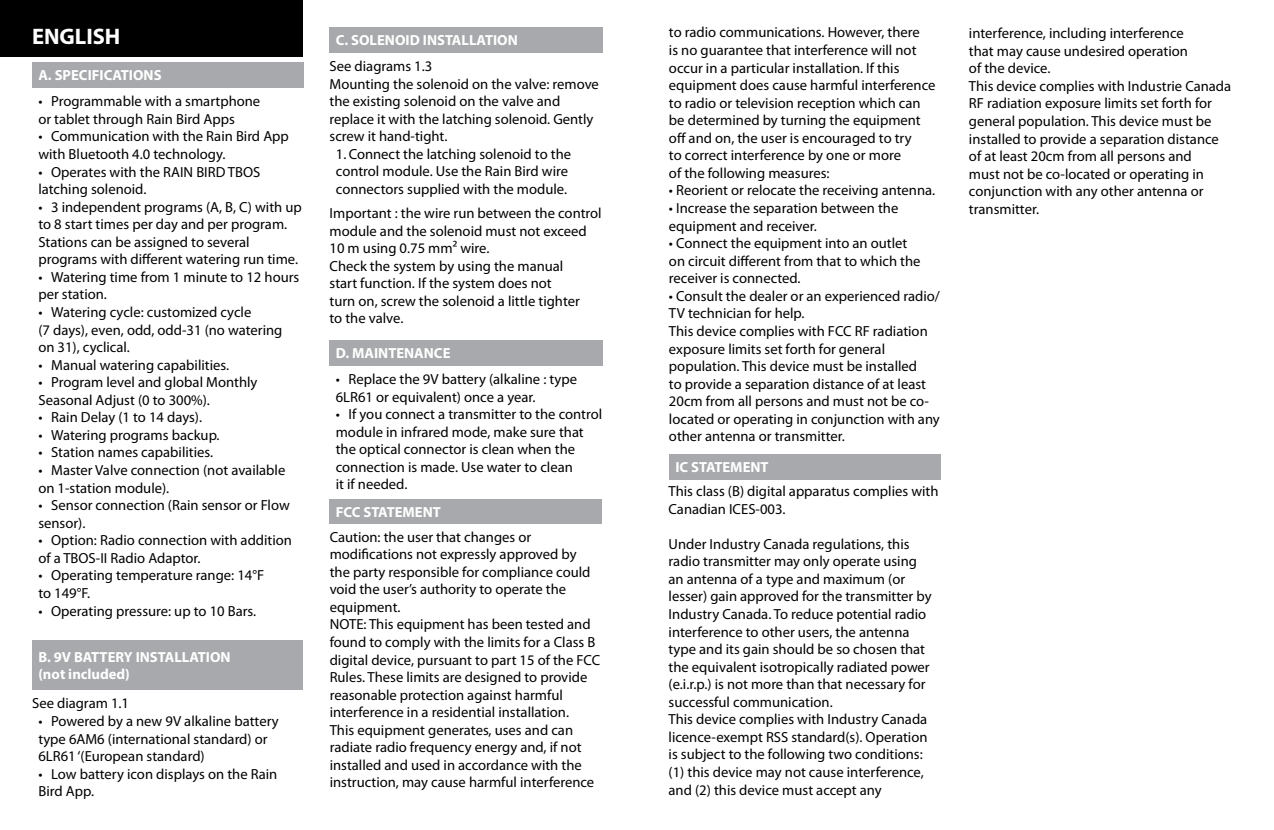
<style>
.page{position:relative;width:1274px;height:830px;background:#fff}
.page>*{position:absolute;margin:0;border:0;box-sizing:border-box;transform-origin:0 0}
.t1{font:700 22.5px "Myriad Pro";color:#fff}
.t2{font:14.62px/17.6px "Myriad Pro";color:#000}
.t3{font:700 14.62px/17.6px "Myriad Pro";color:#fff}
</style>
<div class="page">
<div style="left:0;top:0;width:303px;height:56px;background:#000"></div>
<div style="left:32px;top:62px;width:271px;height:25px;background:#a7a9ac"></div>
<div style="left:329px;top:499px;width:273px;height:25px;background:#a7a9ac"></div>
<div style="left:669px;top:454px;width:271px;height:25px;background:#a7a9ac"></div>
<div style="left:329px;top:340px;width:274px;height:25px;background:#a7a9ac"></div>
<div style="left:329px;top:27px;width:274px;height:25px;background:#a7a9ac"></div>
<div style="left:32px;top:640px;width:270px;height:49px;background:#a7a9ac"></div>
<h1 class="t1" style="left:32px;top:22px;width:90px">ENGLISH</h1>
<p class="t3" style="left:38px;top:66px;width:125px">A. SPECIFICATIONS</p>
<p class="t2" style="left:38px;top:92px;width:223px">• Programmable with a smartphone or tablet through Rain Bird Apps</p>
<p class="t2" style="left:38px;top:127px;width:252px">• Communication with the Rain Bird App with Bluetooth 4.0 technology.</p>
<p class="t2" style="left:38px;top:162px;width:223px">• Operates with the RAIN BIRD TBOS latching solenoid.</p>
<p class="t2" style="left:38px;top:198px;width:265px">• 3 independent programs (A, B, C) with up to 8 start times per day and per program.<br>Stations can be assigned to several programs with different watering run time.</p>
<p class="t2" style="left:38px;top:268px;width:262px">• Watering time from 1 minute to 12 hours per station.</p>
<p class="t2" style="left:38px;top:303px;width:245px">• Watering cycle: customized cycle<br>(7 days), even, odd, odd-31 (no watering on 31), cyclical.</p>
<p class="t2" style="left:38px;top:356px;width:192px">• Manual watering capabilities.</p>
<p class="t2" style="left:38px;top:373px;width:220px">• Program level and global Monthly<br>Seasonal Adjust (0 to 300%).</p>
<p class="t2" style="left:38px;top:408px;width:165px">• Rain Delay (1 to 14 days).</p>
<p class="t2" style="left:38px;top:426px;width:183px">• Watering programs backup.</p>
<p class="t2" style="left:38px;top:443px;width:176px">• Station names capabilities.</p>
<p class="t2" style="left:38px;top:461px;width:248px">• Master Valve connection (not available on 1-station module).</p>
<p class="t2" style="left:38px;top:496px;width:253px">• Sensor connection (Rain sensor or Flow sensor).</p>
<p class="t2" style="left:38px;top:531px;width:255px">• Option: Radio connection with addition of a TBOS-II Radio Adaptor.</p>
<p class="t2" style="left:38px;top:566px;width:227px">• Operating temperature range: 14°F to 149°F.</p>
<p class="t2" style="left:38px;top:601px;width:219px">• Operating pressure: up to 10 Bars.</p>
<p class="t3" style="left:38px;top:647px;width:194px">B. 9V BATTERY INSTALLATION (not included)</p>
<p class="t2" style="left:32px;top:694px;width:98px">See diagram 1.1</p>
<p class="t2" style="left:38px;top:712px;width:242px">• Powered by a new 9V alkaline battery type 6AM6 (international standard) or<br>6LR61 ‘(European standard)</p>
<p class="t2" style="left:38px;top:764px;width:240px">• Low battery icon displays on the Rain<br>Bird App.</p>
<p class="t3" style="left:336px;top:31px;width:183px">C. SOLENOID INSTALLATION</p>
<p class="t2" style="left:329px;top:57px;width:271px">See diagrams 1.3<br>Mounting the solenoid on the valve: remove the existing solenoid on the valve and replace it with the latching solenoid. Gently screw it hand-tight.</p>
<p class="t2" style="left:336px;top:145px;width:237px">1. Connect the latching solenoid to the control module. Use the Rain Bird wire connectors supplied with the module.</p>
<p class="t2" style="left:329px;top:204px;width:274px">Important : the wire run between the control module and the solenoid must not exceed 10 m using 0.75 mm² wire.<br>Check the system by using the manual<br>start function. If the system does not<br>turn on, screw the solenoid a little tighter<br>to the valve.</p>
<p class="t3" style="left:336px;top:344px;width:116px">D. MAINTENANCE</p>
<p class="t2" style="left:336px;top:370px;width:243px">• Replace the 9V battery (alkaline : type<br>6LR61 or equivalent) once a year.</p>
<p class="t2" style="left:336px;top:405px;width:268px">• If you connect a transmitter to the control module in infrared mode, make sure that the optical connector is clean when the connection is made. Use water to clean<br>it if needed.</p>
<p class="t3" style="left:336px;top:503px;width:106px">FCC STATEMENT</p>
<p class="t2" style="left:330px;top:527px;width:272px">Caution: the user that changes or modifications not expressly approved by the party responsible for compliance could void the user’s authority to operate the equipment.<br>NOTE: This equipment has been tested and found to comply with the limits for a Class B digital device, pursuant to part 15 of the FCC Rules. These limits are designed to provide reasonable protection against harmful interference in a residential installation.<br>This equipment generates, uses and can radiate radio frequency energy and, if not installed and used in accordance with the instruction, may cause harmful interference</p>
<p class="t2" style="left:669px;top:23px;width:268px">to radio communications. However, there<br>is no guarantee that interference will not occur in a particular installation. If this equipment does cause harmful interference to radio or television reception which can be determined by turning the equipment off and on, the user is encouraged to try<br>to correct interference by one or more<br>of the following measures:</p>
<p class="t2" style="left:669px;top:181px;width:268px">• Reorient or relocate the receiving antenna.</p>
<p class="t2" style="left:669px;top:199px;width:231px">• Increase the separation between the equipment and receiver.</p>
<p class="t2" style="left:669px;top:234px;width:253px">• Connect the equipment into an outlet on circuit different from that to which the receiver is connected.</p>
<p class="t2" style="left:669px;top:287px;width:272px">• Consult the dealer or an experienced radio/ TV technician for help.<br>This device complies with FCC RF radiation exposure limits set forth for general population. This device must be installed<br>to provide a separation distance of at least 20cm from all persons and must not be co&shy;located or operating in conjunction with any other antenna or transmitter.</p>
<p class="t3" style="left:675px;top:458px;width:95px">IC STATEMENT</p>
<p class="t2" style="left:668px;top:482px;width:271px">This class (B) digital apparatus complies with<br>Canadian ICES-003.</p>
<p class="t2" style="left:668px;top:534px;width:264px">Under Industry Canada regulations, this radio transmitter may only operate using an antenna of a type and maximum (or lesser) gain approved for the transmitter by Industry Canada. To reduce potential radio interference to other users, the antenna type and its gain should be so chosen that the equivalent isotropically radiated power (e.i.r.p.) is not more than that necessary for successful communication.<br>This device complies with Industry Canada licence-exempt RSS standard(s). Operation is subject to the following two conditions: (1) this device may not cause interference, and (2) this device must accept any</p>
<p class="t2" style="left:968px;top:24px;width:264px">interference, including interference<br>that may cause undesired operation<br>of the device.<br>This device complies with Industrie Canada RF radiation exposure limits set forth for general population. This device must be installed to provide a separation distance of at least 20cm from all persons and<br>must not be co-located or operating in conjunction with any other antenna or transmitter.</p>
</div>
